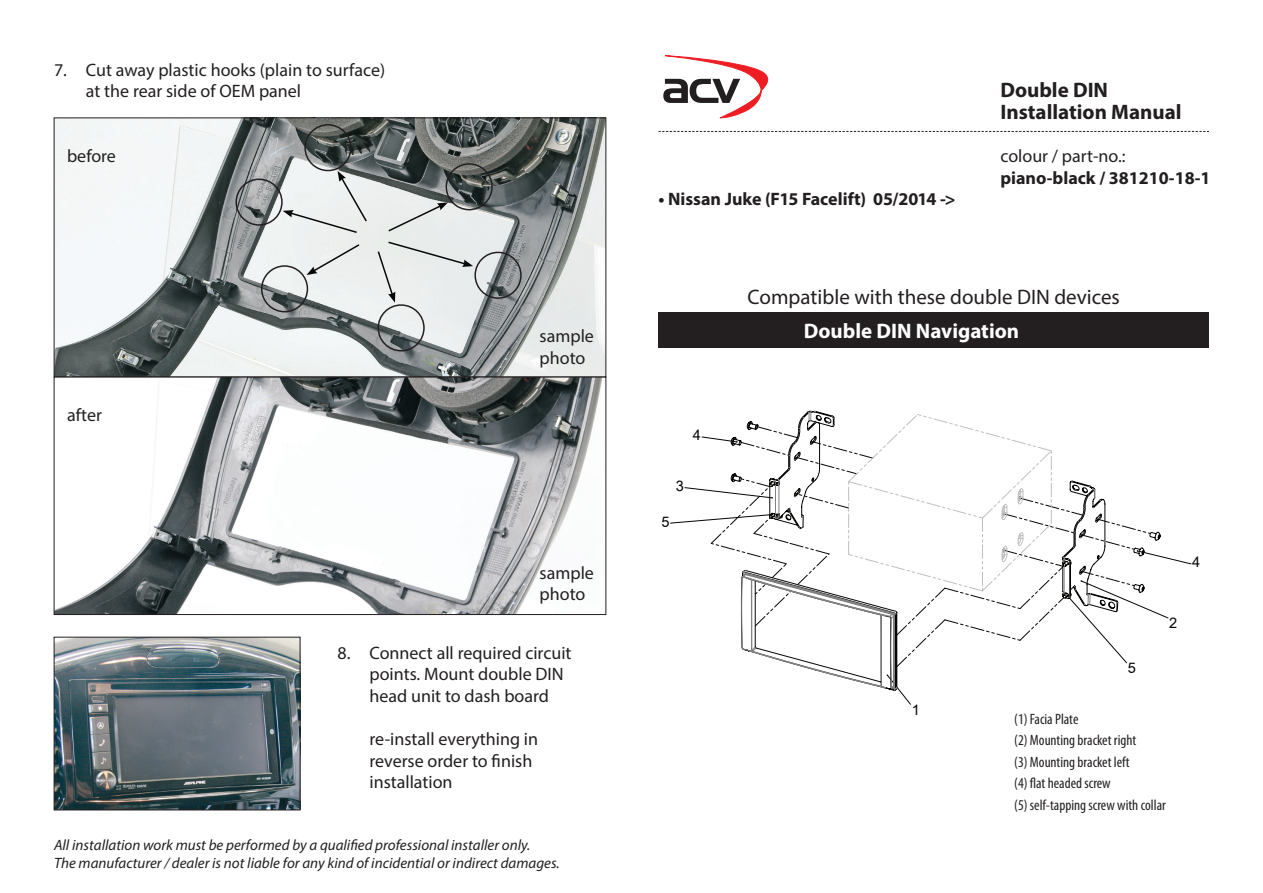
<style>
.page{position:relative;width:1263px;height:893px;background:#fff}
.page>*{position:absolute;margin:0;border:0;box-sizing:border-box;transform-origin:0 0}
.t1{font:21px "Myriad Pro";color:#231f20}
.t2{font:700 21px/21.6px "Myriad Pro";color:#231f20}
.t3{font:700 21px "Myriad Pro";color:#fff}
.t4{font:18px/21.6px "Myriad Pro";color:#231f20}
.t5{font:700 18px "Myriad Pro";color:#231f20}
.t6{font:italic 15px/18px "Myriad Pro";color:#231f20}
.t7{font:condensed 15px/21.6px "Myriad Pro";color:#231f20}
.t8{font:14.55px "Arial";color:#050504}
</style>
<div class="page">
<img style="left:56px;top:120px;width:548px;height:255px">
<div style="left:54px;top:118px;width:552px;height:259px;border:1px solid #231f20"></div>
<img style="left:56px;top:379px;width:547px;height:234px">
<div style="left:54px;top:377px;width:552px;height:238px;border:1px solid #231f20"></div>
<div style="left:235px;top:178px;width:48px;height:48px;border:2px solid #231f20;border-radius:50%"></div>
<div style="left:304px;top:124px;width:48px;height:47px;border:2px solid #231f20;border-radius:50%"></div>
<div style="left:445px;top:163px;width:48px;height:47px;border:2px solid #231f20;border-radius:50%"></div>
<div style="left:474px;top:252px;width:48px;height:47px;border:2px solid #231f20;border-radius:50%"></div>
<div style="left:377px;top:304px;width:48px;height:47px;border:2px solid #231f20;border-radius:50%"></div>
<div style="left:261px;top:265px;width:47px;height:47px;border:2px solid #231f20;border-radius:50%"></div>
<svg style="left:387px;top:202px;width:61px;height:31px;background:#dbdedd"></svg>
<svg style="left:283px;top:171px;width:85px;height:63px"></svg>
<svg style="left:306px;top:243px;width:55px;height:32px;background:#dee0df"></svg>
<div style="left:376px;top:240px;width:97px;height:63px;background:#e9edec"></div>
<img style="left:56px;top:639px;width:242px;height:169px">
<div style="left:54px;top:637px;width:246px;height:173px;border:1px solid #231f20"></div>
<svg style="left:803px;top:411px;width:108px;height:294px"></svg>
<svg style="left:711px;top:414px;width:440px;height:253px"></svg>
<svg style="left:658px;top:131px;width:551px;height:1px"></svg>
<svg style="left:663px;top:55px;width:106px;height:63px"></svg>
<div style="left:658px;top:313px;width:551px;height:35px;background:#231f20"></div>
<p class="t4" style="left:86px;top:58px;width:301px;text-indent:-32px">7. Cut away plastic hooks (plain to surface) at the rear side of OEM panel</p>
<p class="t4" style="left:67px;top:145px;width:50px">before</p>
<p class="t4" style="left:67px;top:404px;width:36px">after</p>
<p class="t4" style="left:540px;top:325px;width:56px">sample photo</p>
<p class="t4" style="left:540px;top:562px;width:56px">sample photo</p>
<p class="t4" style="left:369px;top:642px;width:203px;text-indent:-32px">8. Connect all required circuit points. Mount double DIN head unit to dash board</p>
<p class="t4" style="left:369px;top:728px;width:170px">re-install everything in reverse order to finish installation</p>
<p class="t6" style="left:54px;top:836px;width:507px">All installation work must be performed by a qualified professional installer only.<br>The manufacturer / dealer is not liable for any kind of incidential or indirect damages.</p>
<p class="t2" style="left:1000px;top:79px;width:183px">Double DIN<br>Installation Manual</p>
<p class="t5" style="left:658px;top:187px;width:299px">• Nissan Juke (F15 Facelift) 05/2014 -&gt;</p>
<p class="t4" style="left:1000px;top:145px;width:127px">colour / part-no.:</p>
<p class="t5" style="left:1000px;top:166px;width:212px">piano-black / 381210-18-1</p>
<p class="t8" style="left:693px;top:427px;width:10px">4</p>
<p class="t8" style="left:676px;top:478px;width:10px">3</p>
<p class="t8" style="left:661px;top:513px;width:10px">5</p>
<p class="t1" style="left:748px;top:284px;width:374px">Compatible with these double DIN devices</p>
<p class="t3" style="left:804px;top:317px;width:217px">Double DIN Navigation</p>
<p class="t8" style="left:912px;top:701px;width:10px">1</p>
<p class="t8" style="left:1192px;top:554px;width:10px">4</p>
<p class="t8" style="left:1128px;top:660px;width:10px">5</p>
<p class="t8" style="left:1169px;top:615px;width:10px">2</p>
<p class="t7" style="left:1014px;top:708px;width:153px">(1) Facia Plate<br>(2) Mounting bracket right<br>(3) Mounting bracket left<br>(4) flat headed screw<br>(5) self-tapping screw with collar</p>
</div>
